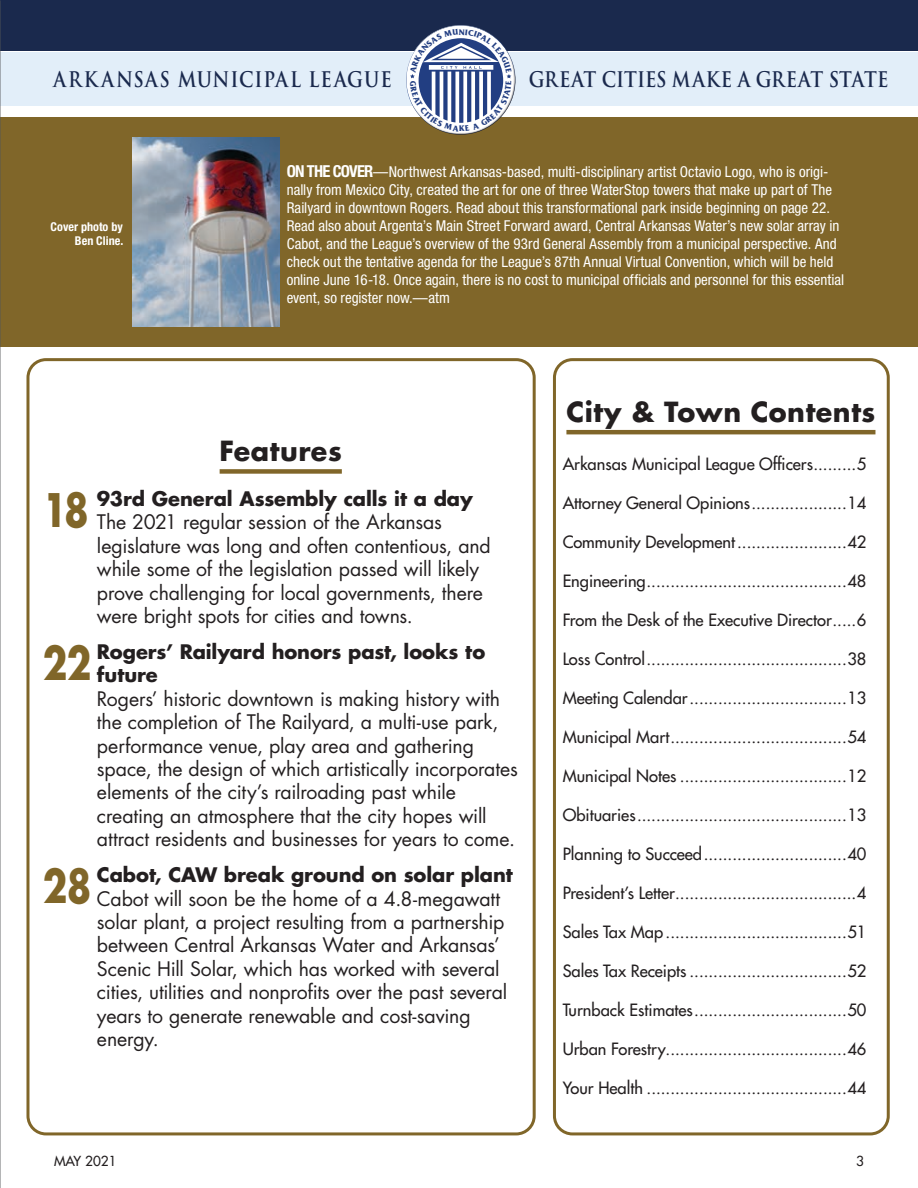
<style>
.page{position:relative;width:918px;height:1188px;background:#fff}
.page>*{position:absolute;margin:0;border:0;box-sizing:border-box;transform-origin:0 0}
.t1{font:700 45px "Futura LT Pro";color:#806629;scale:.8 1}
.t2{font:700 27px "Futura LT Pro";letter-spacing:.02em;color:#231f20}
.t3{font:700 21px "Trajan Pro";letter-spacing:-.005em;color:#1a294d;scale:.86 1}
.t4{font:700 21px "Trajan Pro";letter-spacing:.045em;color:#1a294d;scale:.86 1}
.t5{font:19.5px/23.4px "Futura LT Pro";letter-spacing:-.005em;color:#231f20}
.t6{font:700 19.5px/23.4px "Futura LT Pro";letter-spacing:-.005em;color:#231f20}
.t7{font:500 16.5px "Futura LT Pro";color:#231f20}
.t8{font:condensed 15px/18px "Helvetica Neue LT Std";color:#fff}
.t9{font:500 13.5px "Futura LT Pro";color:#231f20}
.t10{font:700 condensed 12.15px/14.5px "Helvetica Neue LT Std";color:#fff;text-align:right}
.s1{font-weight:700;font-size:16.5px}
</style>
<div class="page">
<div style="left:0;top:117px;width:918px;height:229px;background:#806629"></div>
<hr style="left:566px;top:430px;width:309px;height:4px;background:#806629">
<div style="left:553px;top:358px;width:337px;height:777px;border:3px solid #806629;border-radius:18px"></div>
<img style="left:133px;top:137px;width:146px;height:190px">
<div style="left:220px;top:469px;width:122px;height:5px;background:#806629"></div>
<div style="left:26px;top:358px;width:510px;height:777px;border:3px solid #806629;border-radius:18px"></div>
<div style="left:0;top:52px;width:918px;height:54px;background:#e2eef9"></div>
<div style="left:0;top:0;width:918px;height:51px;background:#1a294d"></div>
<div style="left:405px;top:24px;width:107px;height:80px;background:#fff;opacity:.75"></div>
<div style="left:408px;top:43px;width:111px;height:94px;background:#231f20;opacity:.75"></div>
<img style="left:0;top:308px;width:1px;height:402px">
<svg style="left:406px;top:25px;width:110px;height:110px"></svg>
<p class="t4" style="left:54px;top:66px;width:395px">ARK ANSAS MUNICIPAL LEAGUE</p>
<p class="t3" style="left:529px;top:66px;width:420px">GREAT CITIES MAKE A GREAT STATE</p>
<p class="t10" style="left:51px;top:219px;width:74px">Cover photo by<br>Ben Cline.</p>
<p class="t8" style="left:287px;top:163px;width:559px"><span class="s1">ON THE COVER</span>—Northwest Arkansas-based, multi-disciplinary artist Octavio Logo, who is origi&shy;nally from Mexico City, created the art for one of three WaterStop towers that make up part of The Railyard in downtown Rogers. Read about this transformational park inside beginning on page 22.<br>Read also about Argenta’s Main Street Forward award, Central Arkansas Water’s new solar array in Cabot, and the League’s overview of the 93rd General Assembly from a municipal perspective. And check out the tentative agenda for the League’s 87th Annual Virtual Convention, which will be held online June 16-18. Once again, there is no cost to municipal officials and personnel for this essential event, so register now.—atm</p>
<h2 class="t2" style="left:220px;top:430px;width:124px">Features</h2>
<h1 class="t1" style="left:43px;top:475px;width:59px">18</h1>
<p class="t6" style="left:97px;top:486px;width:378px">93rd General Assembly calls it a day</p>
<p class="t5" style="left:97px;top:510px;width:395px">The 2021 regular session of the Arkansas legislature was long and often contentious, and while some of the legislation passed will likely prove challenging for local governments, there were bright spots for cities and towns.</p>
<h1 class="t1" style="left:43px;top:628px;width:62px">22</h1>
<p class="t6" style="left:97px;top:639px;width:390px">Rogers’ Railyard honors past, looks to future</p>
<p class="t5" style="left:97px;top:687px;width:422px">Rogers’ historic downtown is making history with the completion of The Railyard, a multi-use park, performance venue, play area and gathering space, the design of which artistically incorporates elements of the city’s railroading past while creating an atmosphere that the city hopes will attract residents and businesses for years to come.</p>
<h1 class="t1" style="left:43px;top:852px;width:62px">28</h1>
<p class="t6" style="left:97px;top:862px;width:417px">Cabot, CAW break ground on solar plant</p>
<p class="t5" style="left:97px;top:886px;width:412px">Cabot will soon be the home of a 4.8-megawatt solar plant, a project resulting from a partnership between Central Arkansas Water and Arkansas’ Scenic Hill Solar, which has worked with several cities, utilities and nonprofits over the past several years to generate renewable and cost-saving energy.</p>
<h2 class="t2" style="left:566px;top:391px;width:311px">City &amp; Town Contents</h2>
<p class="t7" style="left:563px;top:451px;width:305px">Arkansas Municipal League Officers.........5</p>
<p class="t7" style="left:563px;top:490px;width:305px">Attorney General Opinions....................14</p>
<p class="t7" style="left:563px;top:529px;width:305px">Community Development.......................42</p>
<p class="t7" style="left:563px;top:568px;width:305px">Engineering..........................................48</p>
<p class="t7" style="left:563px;top:607px;width:305px">From the Desk of the Executive Director.....6</p>
<p class="t7" style="left:563px;top:646px;width:305px">Loss Control..........................................38</p>
<p class="t7" style="left:563px;top:685px;width:305px">Meeting Calendar.................................13</p>
<p class="t7" style="left:563px;top:724px;width:305px">Municipal Mart.....................................54</p>
<p class="t7" style="left:563px;top:763px;width:305px">Municipal Notes ...................................12</p>
<p class="t7" style="left:563px;top:802px;width:305px">Obituaries............................................13</p>
<p class="t7" style="left:563px;top:841px;width:305px">Planning to Succeed..............................40</p>
<p class="t7" style="left:563px;top:880px;width:305px">President’s Letter......................................4</p>
<p class="t7" style="left:563px;top:919px;width:305px">Sales Tax Map......................................51</p>
<p class="t7" style="left:563px;top:958px;width:305px">Sales Tax Receipts .................................52</p>
<p class="t7" style="left:563px;top:997px;width:305px">Turnback Estimates................................50</p>
<p class="t7" style="left:563px;top:1036px;width:305px">Urban Forestry......................................46</p>
<p class="t7" style="left:563px;top:1075px;width:305px">Your Health ..........................................44</p>
<p class="t9" style="left:54px;top:1151px;width:64px">May 2021</p>
<p class="t9" style="left:856px;top:1151px;width:9px">3</p>
</div>
